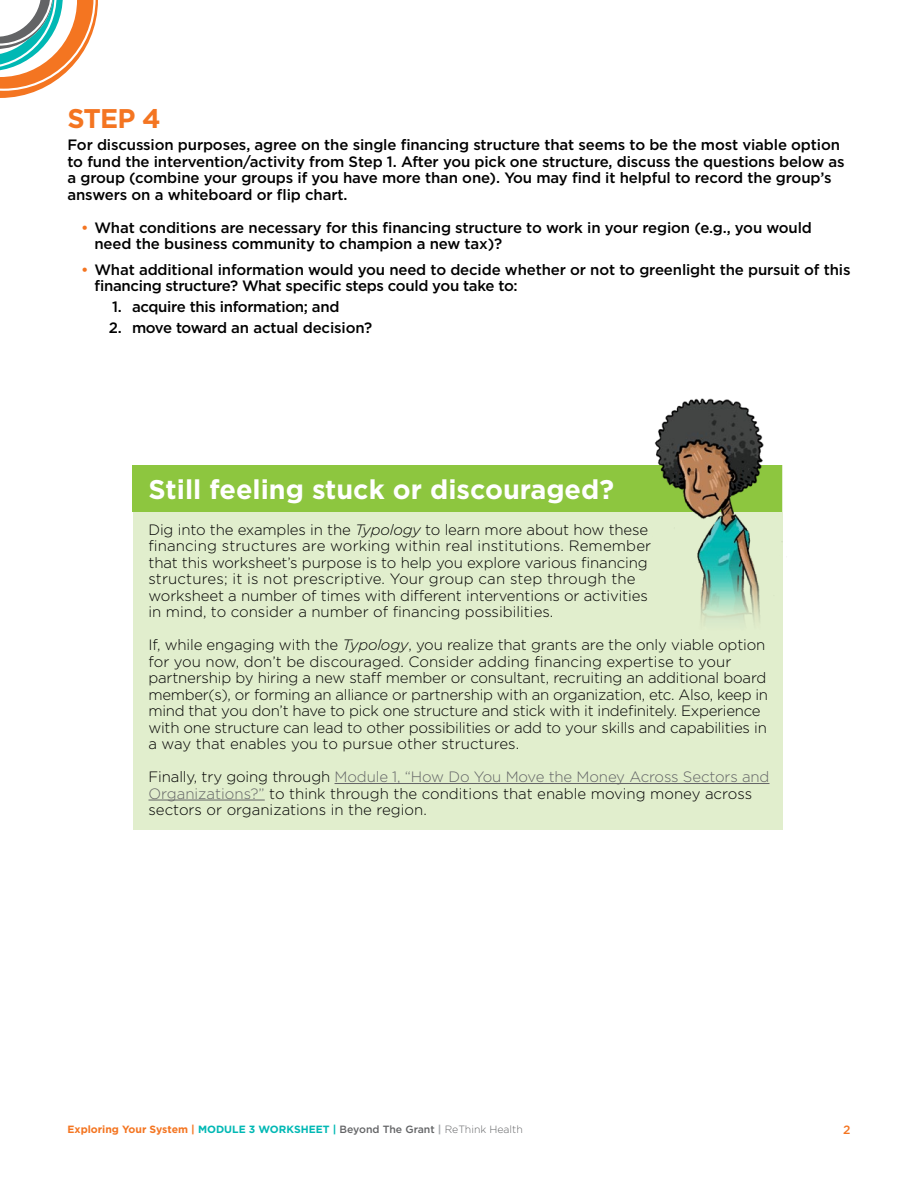
<style>
.page{position:relative;width:918px;height:1188px;background:#fff}
.page>*{position:absolute;margin:0;border:0;box-sizing:border-box;transform-origin:0 0}
.t1{font:700 27px "Gotham";color:#fff}
.t2{font:700 27px "Gotham";color:#f47521}
.t3{font:300 15px/16.5px "Gotham";letter-spacing:-.01em;color:#000}
.t4{font:500 15px/16.5px "Gotham";letter-spacing:-.01em;color:#000}
.t5{font:500 12px "Gotham";color:#f47521}
.t6{font:700 10.5px "Gotham";color:#f47521}
.s1{color:#f47521}
.s2{font-style:italic}
.s3{color:#636466}
.s4{color:#00b8b4}
.s5{font-weight:500;color:#636466}
.s6{color:#a7a9ac}
.s7{font-weight:300;color:#636466}
</style>
<div class="page">
<div style="left:133px;top:465px;width:650px;height:364px;background:#e1eecd"></div>
<div style="left:132px;top:465px;width:650px;height:46px;background:#8dc63f"></div>
<hr style="left:335px;top:783px;width:434px;height:1px;background:#636466">
<hr style="left:148px;top:800px;width:117px;height:1px;background:#636466">
<img style="left:652px;top:398px;width:131px;height:223px">
<svg style="left:0;top:0;width:98px;height:98px"></svg>
<h1 class="t2" style="left:68px;top:103px;width:95px">STEP 4</h1>
<p class="t4" style="left:68px;top:136px;width:779px">For discussion purposes, agree on the single financing structure that seems to be the most viable option to fund the intervention/activity from Step 1. After you pick one structure, discuss the questions below as a group (combine your groups if you have more than one). You may find it helpful to record the group’s answers on a whiteboard or flip chart.</p>
<p class="t4" style="left:94px;top:219px;width:719px;text-indent:-14px"><span class="s1">•</span> What conditions are necessary for this financing structure to work in your region (e.g., you would need the business community to champion a new tax)?</p>
<p class="t4" style="left:94px;top:261px;width:758px;text-indent:-14px"><span class="s1">•</span> What additional information would you need to decide whether or not to greenlight the pursuit of this financing structure? What specific steps could you take to:</p>
<p class="t4" style="left:112px;top:298px;width:229px">1. acquire this information; and</p>
<p class="t4" style="left:109px;top:319px;width:265px">2. move toward an actual decision?</p>
<h1 class="t1" style="left:148px;top:473px;width:467px">Still feeling stuck or discouraged?</h1>
<p class="t3" style="left:148px;top:521px;width:504px">Dig into the examples in the <span class="s2">Typology</span> to learn more about how these financing structures are working within real institutions. Remember that this worksheet’s purpose is to help you explore various financing structures; it is not prescriptive. Your group can step through the worksheet a number of times with different interventions or activities in mind, to consider a number of financing possibilities.</p>
<p class="t3" style="left:148px;top:636px;width:621px">If, while engaging with the <span class="s2">Typology</span>, you realize that grants are the only viable option for you now, don’t be discouraged. Consider adding financing expertise to your partnership by hiring a new staff member or consultant, recruiting an additional board member(s), or forming an alliance or partnership with an organization, etc. Also, keep in mind that you don’t have to pick one structure and stick with it indefinitely. Experience with one structure can lead to other possibilities or add to your skills and capabilities in a way that enables you to pursue other structures.</p>
<p class="t3" style="left:148px;top:768px;width:623px">Finally, try going through <span class="s3">Module 1, “How Do You Move the Money Across Sectors and<br>Organizations?”</span> to think through the conditions that enable moving money across sectors or organizations in the region.</p>
<p class="t6" style="left:68px;top:1123px;width:457px">Exploring Your System | <span class="s4">MODULE 3 WORKSHEET |</span> <span class="s5">Beyond The Grant</span> <span class="s6">|</span> <span class="s7">ReThink Health</span></p>
<p class="t5" style="left:843px;top:1122px;width:9px">2</p>
</div>
